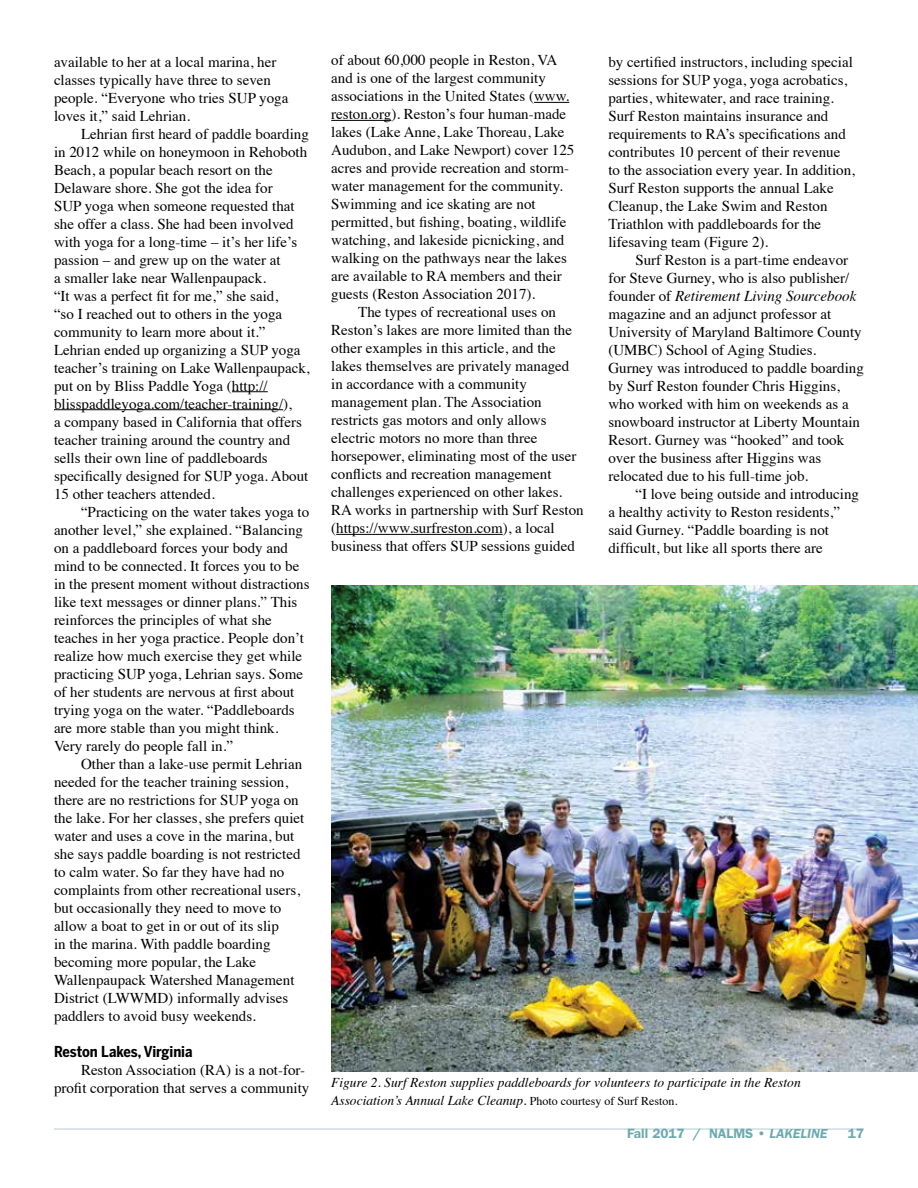
<style>
.page{position:relative;width:918px;height:1188px;background:#fff}
.page>*{position:absolute;margin:0;border:0;box-sizing:border-box;transform-origin:0 0}
.t1{font:15px/18px "Times";color:#000}
.t2{font:700 15px "Benton Sans Cond";color:#000}
.t3{font:italic 13.5px/18px "Times";color:#000}
.t4{font:600 13.5px "Franklin Gothic";color:#6daaaf}
.s1{font-style:italic}
.s2{font-style:normal;font-size:12px}
</style>
<div class="page">
<hr style="left:54px;top:1128px;width:810px;height:2px;background:#ccdddf">
<hr style="left:232px;top:391px;width:36px;height:1px;background:#000">
<hr style="left:54px;top:409px;width:229px;height:1px;background:#000">
<hr style="left:534px;top:102px;width:35px;height:1px;background:#000">
<hr style="left:331px;top:120px;width:60px;height:1px;background:#000">
<hr style="left:336px;top:534px;width:167px;height:1px;background:#000">
<img style="left:331px;top:585px;width:587px;height:486px">
<p class="t1" style="left:54px;top:51px;width:236px">available to her at a local marina, her classes typically have three to seven people. “Everyone who tries SUP yoga loves it,” said Lehrian.</p>
<p class="t1" style="left:54px;top:123px;width:257px;text-indent:27px">Lehrian first heard of paddle boarding in 2012 while on honeymoon in Rehoboth Beach, a popular beach resort on the Delaware shore. She got the idea for<br>SUP yoga when someone requested that she offer a class. She had been involved with yoga for a long-time – it’s her life’s passion – and grew up on the water at<br>a smaller lake near Wallenpaupack.<br>“It was a perfect fit for me,” she said,<br>“so I reached out to others in the yoga community to learn more about it.” Lehrian ended up organizing a SUP yoga teacher’s training on Lake Wallenpaupack, put on by Bliss Paddle Yoga (http:// blisspaddleyoga.com/teacher-training/),<br>a company based in California that offers teacher training around the country and sells their own line of paddleboards specifically designed for SUP yoga. About 15 other teachers attended.</p>
<p class="t1" style="left:54px;top:501px;width:257px;text-indent:27px">“Practicing on the water takes yoga to another level,” she explained. “Balancing on a paddleboard forces your body and mind to be connected. It forces you to be in the present moment without distractions like text messages or dinner plans.” This reinforces the principles of what she teaches in her yoga practice. People don’t realize how much exercise they get while practicing SUP yoga, Lehrian says. Some of her students are nervous at first about trying yoga on the water. “Paddleboards are more stable than you might think.<br>Very rarely do people fall in.”</p>
<p class="t1" style="left:54px;top:753px;width:252px;text-indent:27px">Other than a lake-use permit Lehrian needed for the teacher training session, there are no restrictions for SUP yoga on the lake. For her classes, she prefers quiet water and uses a cove in the marina, but she says paddle boarding is not restricted to calm water. So far they have had no complaints from other recreational users, but occasionally they need to move to allow a boat to get in or out of its slip<br>in the marina. With paddle boarding becoming more popular, the Lake Wallenpaupack Watershed Management District (LWWMD) informally advises paddlers to avoid busy weekends.</p>
<p class="t2" style="left:54px;top:1042px;width:140px">Reston Lakes, Virginia</p>
<p class="t1" style="left:54px;top:1059px;width:257px;text-align:right">Reston Association (RA) is a not-for&shy;profit corporation that serves a community</p>
<p class="t1" style="left:331px;top:50px;width:245px">of about 60,000 people in Reston, VA and is one of the largest community associations in the United States (www. reston.org). Reston’s four human-made lakes (Lake Anne, Lake Thoreau, Lake Audubon, and Lake Newport) cover 125 acres and provide recreation and storm&shy;water management for the community.<br>Swimming and ice skating are not permitted, but fishing, boating, wildlife watching, and lakeside picnicking, and walking on the pathways near the lakes are available to RA members and their guests (Reston Association 2017).</p>
<p class="t1" style="left:331px;top:302px;width:254px;text-indent:27px">The types of recreational uses on Reston’s lakes are more limited than the other examples in this article, and the lakes themselves are privately managed in accordance with a community management plan. The Association restricts gas motors and only allows electric motors no more than three horsepower, eliminating most of the user conflicts and recreation management challenges experienced on other lakes.<br>RA works in partnership with Surf Reston (https://www.surfreston.com), a local business that offers SUP sessions guided</p>
<p class="t1" style="left:608px;top:51px;width:248px">by certified instructors, including special sessions for SUP yoga, yoga acrobatics, parties, whitewater, and race training.<br>Surf Reston maintains insurance and requirements to RA’s specifications and contributes 10 percent of their revenue to the association every year. In addition, Surf Reston supports the annual Lake Cleanup, the Lake Swim and Reston Triathlon with paddleboards for the lifesaving team (Figure 2).</p>
<p class="t1" style="left:608px;top:249px;width:257px;text-indent:27px">Surf Reston is a part-time endeavor for Steve Gurney, who is also publisher/ founder of <span class="s1">Retirement Living Sourcebook </span>magazine and an adjunct professor at University of Maryland Baltimore County (UMBC) School of Aging Studies.<br>Gurney was introduced to paddle boarding by Surf Reston founder Chris Higgins, who worked with him on weekends as a snowboard instructor at Liberty Mountain Resort. Gurney was “hooked” and took over the business after Higgins was relocated due to his full-time job.</p>
<p class="t1" style="left:608px;top:483px;width:252px;text-indent:27px">“I love being outside and introducing a healthy activity to Reston residents,” said Gurney. “Paddle boarding is not difficult, but like all sports there are</p>
<p class="t3" style="left:331px;top:1073px;width:471px">Figure 2. Surf Reston supplies paddleboards for volunteers to participate in the Reston<br>Association’s Annual Lake Cleanup. <span class="s2">Photo courtesy of Surf Reston.</span></p>
<p class="t4" style="left:627px;top:1126px;width:202px">Fall 2017 / NALMS • <span class="s1">LAKELINE</span></p>
<p class="t4" style="left:848px;top:1126px;width:18px">17</p>
</div>
